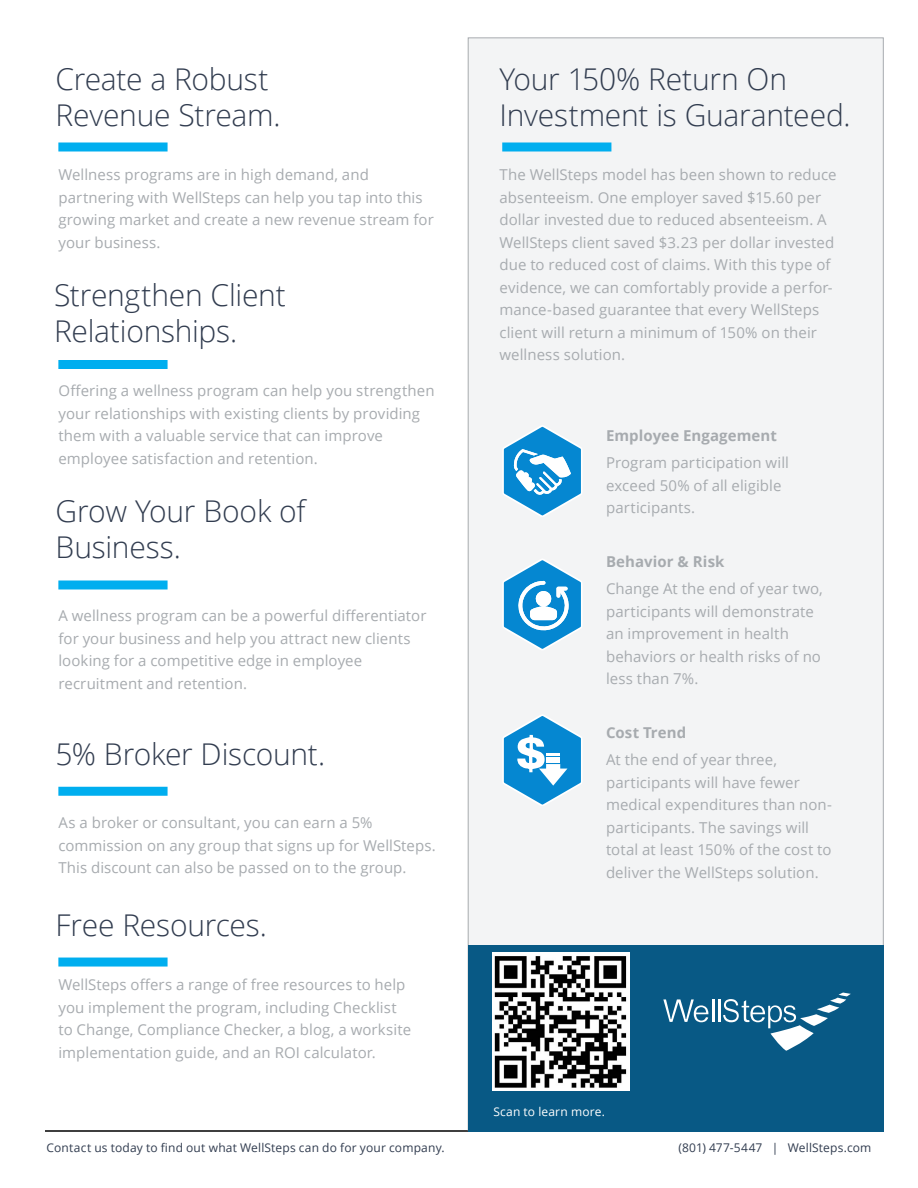
<style>
.page{position:relative;width:918px;height:1188px;background:#fff}
.page>*{position:absolute;margin:0;border:0;box-sizing:border-box;transform-origin:0 0}
.t1{font:300 30px/36px "Open Sans";letter-spacing:-.01em;color:#323d50}
.t2{font:15px/22.5px "Open Sans";letter-spacing:.005em;color:#a7abaf}
.t3{font:700 15px "Open Sans";letter-spacing:.005em;color:#a7abaf}
.t4{font:12px "Open Sans";letter-spacing:.015em;color:#323d50}
.t5{font:12px "Open Sans";letter-spacing:.015em;color:#fff}
</style>
<div class="page">
<hr style="left:45px;top:1130px;width:827px;height:2px;background:#000">
<div style="left:468px;top:38px;width:416px;height:1092px;background:#f3f4f5;border:1px solid #a7abaf"></div>
<svg style="left:503px;top:426px;width:79px;height:91px"></svg>
<svg style="left:503px;top:559px;width:79px;height:91px"></svg>
<svg style="left:503px;top:715px;width:79px;height:91px"></svg>
<div style="left:58px;top:142px;width:110px;height:10px;background:#00aeef"></div>
<div style="left:502px;top:142px;width:109px;height:10px;background:#00aeef"></div>
<div style="left:58px;top:360px;width:110px;height:9px;background:#00aeef"></div>
<div style="left:58px;top:580px;width:110px;height:10px;background:#00aeef"></div>
<div style="left:58px;top:787px;width:110px;height:9px;background:#00aeef"></div>
<div style="left:58px;top:958px;width:110px;height:9px;background:#00aeef"></div>
<div style="left:468px;top:945px;width:416px;height:187px;background:#085985"></div>
<svg style="left:663px;top:999px;width:45px;height:23px"></svg>
<hr style="left:712px;top:999px;width:2px;height:23px;background:#fff">
<hr style="left:718px;top:999px;width:2px;height:23px;background:#fff">
<svg style="left:723px;top:993px;width:128px;height:58px"></svg>
<img style="left:493px;top:953px;width:137px;height:138px">
<h1 class="t1" style="left:56px;top:60px;width:226px">Create a Robust<br>Revenue Stream.</h1>
<p class="t2" style="left:58px;top:163px;width:377px">Wellness programs are in high demand, and partnering with WellSteps can help you tap into this growing market and create a new revenue stream for your business.</p>
<h1 class="t1" style="left:54px;top:276px;width:233px">Strengthen Client<br>Relationships.</h1>
<p class="t2" style="left:58px;top:379px;width:378px">Offering a wellness program can help you strengthen your relationships with existing clients by providing them with a valuable service that can improve employee satisfaction and retention.</p>
<h1 class="t1" style="left:56px;top:492px;width:251px">Grow Your Book of<br>Business.</h1>
<p class="t2" style="left:58px;top:604px;width:370px">A wellness program can be a powerful differentiator for your business and help you attract new clients looking for a competitive edge in employee recruitment and retention.</p>
<h1 class="t1" style="left:56px;top:735px;width:271px">5% Broker Discount.</h1>
<p class="t2" style="left:58px;top:811px;width:379px">As a broker or consultant, you can earn a 5% commission on any group that signs up for WellSteps.<br>This discount can also be passed on to the group.</p>
<h1 class="t1" style="left:56px;top:906px;width:213px">Free Resources.</h1>
<p class="t2" style="left:58px;top:973px;width:354px">WellSteps offers a range of free resources to help you implement the program, including Checklist to Change, Compliance Checker, a blog, a worksite implementation guide, and an ROI calculator.</p>
<h1 class="t1" style="left:500px;top:60px;width:353px">Your 150% Return On<br>Investment is Guaranteed.</h1>
<p class="t2" style="left:500px;top:163px;width:339px">The WellSteps model has been shown to reduce absenteeism. One employer saved $15.60 per dollar invested due to reduced absenteeism. A WellSteps client saved $3.23 per dollar invested due to reduced cost of claims. With this type of evidence, we can comfortably provide a perfor&shy;mance-based guarantee that every WellSteps client will return a minimum of 150% on their wellness solution.</p>
<p class="t3" style="left:606px;top:425px;width:172px">Employee Engagement</p>
<p class="t2" style="left:606px;top:451px;width:184px">Program participation will exceed 50% of all eligible participants.</p>
<p class="t3" style="left:606px;top:551px;width:120px">Behavior &amp; Risk</p>
<p class="t2" style="left:606px;top:577px;width:218px">Change At the end of year two, participants will demonstrate an improvement in health behaviors or health risks of no less than 7%.</p>
<p class="t3" style="left:606px;top:722px;width:82px">Cost Trend</p>
<p class="t2" style="left:606px;top:748px;width:228px">At the end of year three, participants will have fewer medical expenditures than non&shy;participants. The savings will total at least 150% of the cost to deliver the WellSteps solution.</p>
<p class="t5" style="left:493px;top:1103px;width:113px">Scan to learn more.</p>
<p class="t4" style="left:47px;top:1139px;width:400px">Contact us today to find out what WellSteps can do for your company.</p>
<p class="t4" style="left:679px;top:1139px;width:194px">(801) 477-5447 | WellSteps.com</p>
</div>
